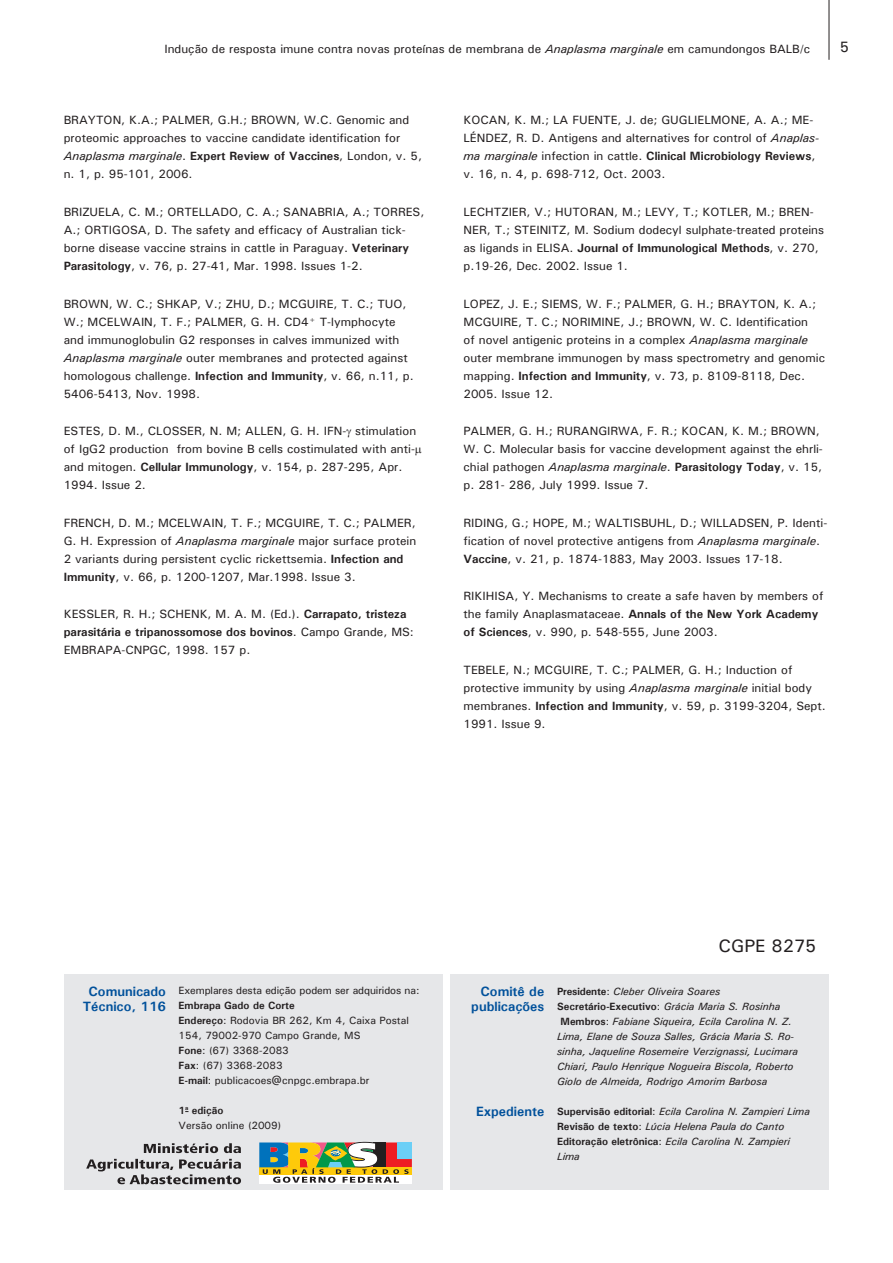
<style>
.page{position:relative;width:893px;height:1263px;background:#fff}
.page>*{position:absolute;margin:0;border:0;box-sizing:border-box;transform-origin:0 0}
.t1{font:500 18px "Univers";color:#231f20}
.t2{font:500 15px "Univers";color:#231f20}
.t3{font:700 13.5px "Univers";color:#01519b}
.Referências_bibliogr{font:500 12px/18px "Univers";color:#231f20}
.t4{font:italic 500 10.5px/15px "Univers";color:#231f20}
.t5{font:500 10.5px/15px "Univers";color:#231f20}
.t6{font:700 10.5px "Univers";color:#231f20}
.s1{font-style:italic}
.s2{font-weight:700}
.s3{font-weight:700;font-style:normal}
.s4{font-style:normal}
.s5{font-weight:500}
.s6{font-weight:500;font-style:italic}
</style>
<div class="page">
<hr style="left:829px;top:0;width:1px;height:60px;background:#231f20">
<div style="left:451px;top:974px;width:378px;height:215px;background:#e6e7e9"></div>
<div style="left:64px;top:974px;width:378px;height:215px;background:#e6e7e9"></div>
<svg style="left:86px;top:1143px;width:155px;height:41px"></svg>
<div style="left:259px;top:1175px;width:153px;height:9px;background:#fff"></div>
<svg style="left:259px;top:1142px;width:153px;height:41px;background:#a5a06e"></svg>
<p class="Referências_bibliogr" style="left:164px;top:40px;width:647px">Indução de resposta imune contra novas proteínas de membrana de <span class="s1">Anaplasma marginale</span> em camundongos BALB/c</p>
<p class="t2" style="left:840px;top:37px;width:11px">5</p>
<p class="Referências_bibliogr" style="left:64px;top:111px;width:360px">BRAYTON, K.A.; PALMER, G.H.; BROWN, W.C. Genomic and proteomic approaches to vaccine candidate identification for <span class="s1">Anaplasma marginale</span>. <span class="s2">Expert Review of Vaccines</span>, London, v. 5, n. 1, p. 95-101, 2006.</p>
<p class="Referências_bibliogr" style="left:64px;top:203px;width:362px">BRIZUELA, C. M.; ORTELLADO, C. A.; SANABRIA, A.; TORRES, A.; ORTIGOSA, D. The safety and efficacy of Australian tick&shy;borne disease vaccine strains in cattle in Paraguay. <span class="s2">Veterinary Parasitology</span>, v. 76, p. 27-41, Mar. 1998. Issues 1-2.</p>
<p class="Referências_bibliogr" style="left:64px;top:294px;width:351px">BROWN, W. C.; SHKAP, V.; ZHU, D.; MCGUIRE, T. C.; TUO, W.; MCELWAIN, T. F.; PALMER, G. H. CD4<sup>+</sup> T-lymphocyte and immunoglobulin G2 responses in calves immunized with <span class="s1">Anaplasma marginale</span> outer membranes and protected against homologous challenge. <span class="s2">Infection and Immunity</span>, v. 66, n.11, p.<br>5406-5413, Nov. 1998.</p>
<p class="Referências_bibliogr" style="left:64px;top:422px;width:354px">ESTES, D. M., CLOSSER, N. M; ALLEN, G. H. IFN- stimulation of IgG2 production from bovine B cells costimulated with anti&shy;and mitogen. <span class="s2">Cellular Immunology</span>, v. 154, p. 287-295, Apr.<br>1994. Issue 2.</p>
<p class="Referências_bibliogr" style="left:64px;top:513px;width:354px">FRENCH, D. M.; MCELWAIN, T. F.; MCGUIRE, T. C.; PALMER, G. H. Expression of <span class="s1">Anaplasma marginale</span> major surface protein 2 variants during persistent cyclic rickettsemia. <span class="s2">Infection and Immunity</span>, v. 66, p. 1200-1207, Mar.1998. Issue 3.</p>
<p class="Referências_bibliogr" style="left:64px;top:605px;width:352px">KESSLER, R. H.; SCHENK, M. A. M. (Ed.). <span class="s2">Carrapato, tristeza parasitária e tripanossomose dos bovinos</span>. Campo Grande, MS:<br>EMBRAPA-CNPGC, 1998. 157 p.</p>
<p class="Referências_bibliogr" style="left:463px;top:111px;width:357px">KOCAN, K. M.; LA FUENTE, J. de; GUGLIELMONE, A. A.; ME-LÉNDEZ, R. D. Antigens and alternatives for control of <span class="s1">Anaplas&shy;ma marginale</span> infection in cattle. <span class="s2">Clinical Microbiology Reviews</span>, v. 16, n. 4, p. 698-712, Oct. 2003.</p>
<p class="Referências_bibliogr" style="left:463px;top:203px;width:362px">LECHTZIER, V.; HUTORAN, M.; LEVY, T.; KOTLER, M.; BREN-NER, T.; STEINITZ, M. Sodium dodecyl sulphate-treated proteins as ligands in ELISA. <span class="s2">Journal of Immunological Methods</span>, v. 270, p.19-26, Dec. 2002. Issue 1.</p>
<p class="Referências_bibliogr" style="left:463px;top:294px;width:363px">LOPEZ, J. E.; SIEMS, W. F.; PALMER, G. H.; BRAYTON, K. A.; MCGUIRE, T. C.; NORIMINE, J.; BROWN, W. C. Identification<br>of novel antigenic proteins in a complex <span class="s1">Anaplasma marginale </span>outer membrane immunogen by mass spectrometry and genomic mapping. <span class="s2">Infection and Immunity</span>, v. 73, p. 8109-8118, Dec.<br>2005. Issue 12.</p>
<p class="Referências_bibliogr" style="left:463px;top:422px;width:361px">PALMER, G. H.; RURANGIRWA, F. R.; KOCAN, K. M.; BROWN, W. C. Molecular basis for vaccine development against the ehrli&shy;chial pathogen <span class="s1">Anaplasma marginale</span>. <span class="s2">Parasitology Today</span>, v. 15, p. 281- 286, July 1999. Issue 7.</p>
<p class="Referências_bibliogr" style="left:463px;top:513px;width:365px">RIDING, G.; HOPE, M.; WALTISBUHL, D.; WILLADSEN, P. Identi&shy;fication of novel protective antigens from <span class="s1">Anaplasma marginale</span>.<br><span class="s2">Vaccine</span>, v. 21, p. 1874-1883, May 2003. Issues 17-18.</p>
<p class="Referências_bibliogr" style="left:463px;top:587px;width:361px">RIKIHISA, Y. Mechanisms to create a safe haven by members of the family Anaplasmataceae. <span class="s2">Annals of the New York Academy of Sciences</span>, v. 990, p. 548-555, June 2003.</p>
<p class="Referências_bibliogr" style="left:463px;top:660px;width:364px">TEBELE, N.; MCGUIRE, T. C.; PALMER, G. H.; Induction of protective immunity by using <span class="s1">Anaplasma marginale</span> initial body membranes. <span class="s2">Infection and Immunity</span>, v. 59, p. 3199-3204, Sept.<br>1991. Issue 9.</p>
<p class="t3" style="left:88px;top:983px;width:79px">Comunicado</p>
<p class="t3" style="left:83px;top:998px;width:85px">Técnico, 116</p>
<p class="t5" style="left:179px;top:982px;width:242px">Exemplares desta edição podem ser adquiridos na:</p>
<p class="t6" style="left:179px;top:998px;width:118px">Embrapa Gado de Corte</p>
<p class="t5" style="left:179px;top:1012px;width:232px"><span class="s2">Endereço</span>: Rodovia BR 262, Km 4, Caixa Postal<br>154, 79002-970 Campo Grande, MS</p>
<p class="t5" style="left:179px;top:1042px;width:112px"><span class="s2">Fone</span>: (67) 3368-2083</p>
<p class="t5" style="left:179px;top:1057px;width:105px"><span class="s2">Fax</span>: (67) 3368-2083</p>
<p class="t5" style="left:179px;top:1072px;width:193px"><span class="s2">E-mail</span>: publicacoes@cnpgc.embrapa.br</p>
<p class="t6" style="left:179px;top:1103px;width:46px">1<sup>a</sup> edição</p>
<p class="t5" style="left:179px;top:1117px;width:104px">Versão online (2009)</p>
<p class="t1" style="left:719px;top:934px;width:99px">CGPE 8275</p>
<p class="t3" style="left:480px;top:983px;width:65px">Comitê de</p>
<p class="t3" style="left:471px;top:998px;width:74px">publicações</p>
<p class="t3" style="left:476px;top:1103px;width:70px">Expediente</p>
<p class="t4" style="left:557px;top:984px;width:165px"><span class="s3">Presidente</span><span class="s4">:</span> Cleber Oliveira Soares</p>
<p class="t6" style="left:557px;top:1000px;width:225px">Secretário-Executivo<span class="s5">:</span> <span class="s6">Grácia Maria S. Rosinha</span></p>
<p class="t4" style="left:557px;top:1014px;width:242px;text-indent:3px"><span class="s3">Membros</span><span class="s4">:</span> Fabiane Siqueira, Ecila Carolina N. Z.<br>Lima, Elane de Souza Salles, Grácia Maria S. Ro&shy;sinha, Jaqueline Rosemeire Verzignassi, Lucimara Chiari, Paulo Henrique Nogueira Biscola, Roberto Giolo de Almeida, Rodrigo Amorim Barbosa</p>
<p class="t4" style="left:557px;top:1104px;width:254px"><span class="s3">Supervisão editorial</span><span class="s4">:</span> Ecila Carolina N. Zampieri Lima</p>
<p class="t4" style="left:557px;top:1119px;width:229px"><span class="s3">Revisão de texto</span><span class="s4">:</span> Lúcia Helena Paula do Canto</p>
<p class="t4" style="left:557px;top:1134px;width:234px"><span class="s3">Editoração eletrônica</span><span class="s4">:</span> Ecila Carolina N. Zampieri<br>Lima</p>
</div>
